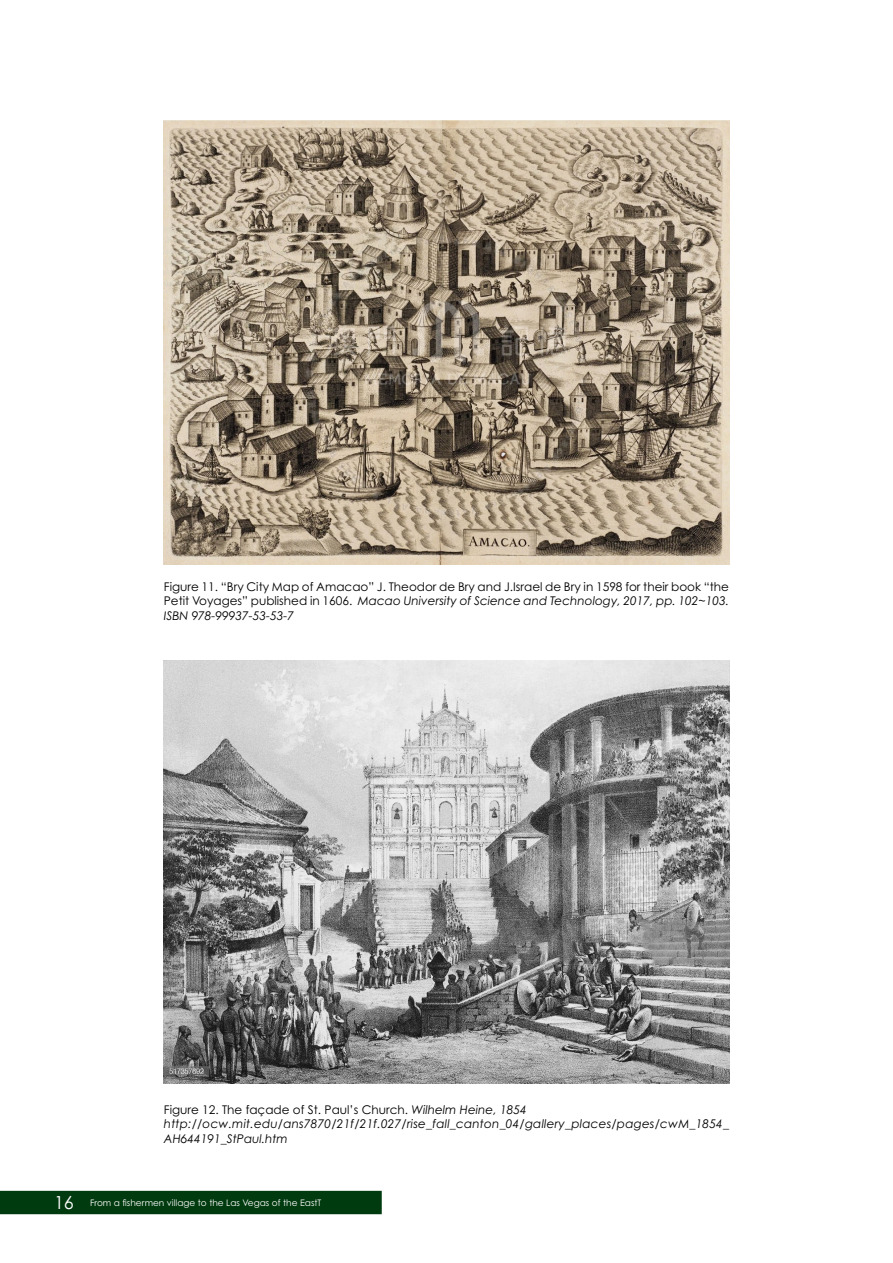
<style>
.page{position:relative;width:893px;height:1263px;background:#fff}
.page>*{position:absolute;margin:0;border:0;box-sizing:border-box;transform-origin:0 0}
.t1{font:12px/14.4px "Century Gothic Pro";color:#000;text-align:justify}
.t2{font:italic 12px/14.4px "Century Gothic Pro";letter-spacing:.015em;color:#000}
.t3{font:9px "Century Gothic Pro";color:#fff}
.s1{font-style:italic}
.s2{font-size:18px}
</style>
<div class="page">
<img style="left:164px;top:120px;width:565px;height:444px">
<img style="left:164px;top:660px;width:565px;height:424px">
<div style="left:0;top:1191px;width:382px;height:23px;background:#003a0f"></div>
<p class="t1" style="left:164px;top:579px;width:567px">Figure 11. “Bry City Map of Amacao” J. Theodor de Bry and J.Israel de Bry in 1598 for their book “the Petit Voyages” published in 1606. <span class="s1">Macao University of Science and Technology, 2017, pp. 102~103.<br>ISBN 978-99937-53-53-7</span></p>
<p class="t1" style="left:164px;top:1102px;width:364px">Figure 12. The façade of St. Paul’s Church. <span class="s1">Wilhelm Heine, 1854</span></p>
<p class="t2" style="left:164px;top:1116px;width:567px">http://ocw.mit.edu/ans7870/21f/21f.027/rise_fall_canton_04/gallery_places/pages/cwM_1854_<br>AH644191_StPaul.htm</p>
<p class="t3" style="left:54px;top:1197px;width:269px"><span class="s2">16</span> From a fishermen village to the Las Vegas of the EastT</p>
</div>
